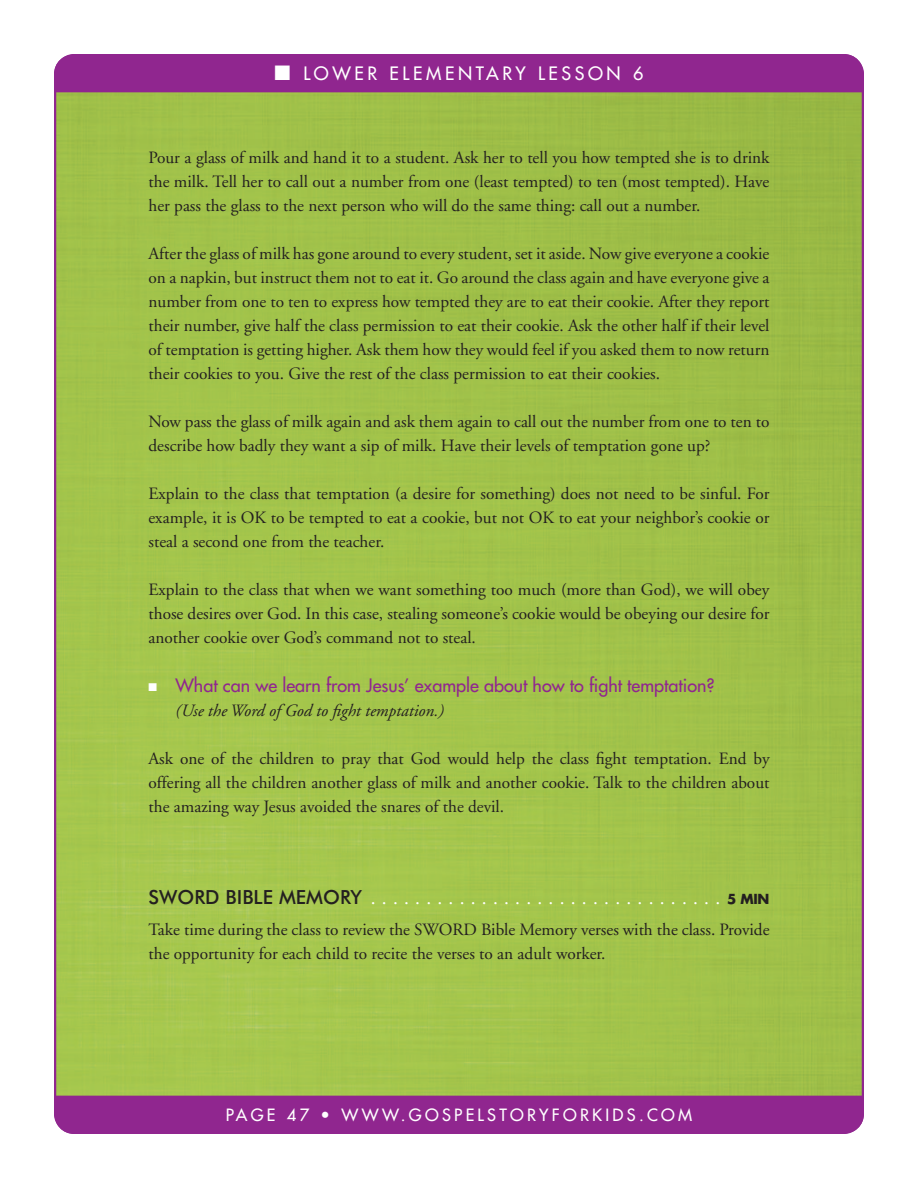
<style>
.page{position:relative;width:918px;height:1188px;background:#fff}
.page>*{position:absolute;margin:0;border:0;box-sizing:border-box;transform-origin:0 0}
.SUB_1{font:19.5px "Adobe Garamond";color:#fff}
.t1{font:18px "Futura";color:#90268f}
.t2{font:18px "Futura";letter-spacing:.2em;color:#fff}
.TXT{font:17.25px/24px "Adobe Garamond";color:#231f20;text-align:justify}
.Bulleted_Answer{font:italic 17.25px "Adobe Garamond";color:#231f20}
.t3{font:16.5px "Futura";letter-spacing:.2em;color:#fff}
.s1{color:#fff}
.s2{font-family:"Futura BT";font-weight:500;color:#231f20}
.s3{font-family:"Futura";font-weight:700;font-size:13.5px;color:#231f20}
</style>
<div class="page">
<div style="left:57px;top:92px;width:804px;height:1004px;background:#a2c44b"></div>
<div style="left:54px;top:54px;width:810px;height:38px;background:#90268f"></div>
<div style="left:54px;top:1096px;width:810px;height:38px;background:#90268f"></div>
<p class="t2" style="left:274px;top:62px;width:371px">■ LOWER ELEMENTARY LESSON 6</p>
<p class="TXT" style="left:148px;top:146px;width:623px">Pour a glass of milk and hand it to a student. Ask her to tell you how tempted she is to drink the milk. Tell her to call out a number from one (least tempted) to ten (most tempted). Have her pass the glass to the next person who will do the same thing: call out a number.</p>
<p class="TXT" style="left:148px;top:242px;width:623px">After the glass of milk has gone around to every student, set it aside. Now give everyone a cookie on a napkin, but instruct them not to eat it. Go around the class again and have everyone give a number from one to ten to express how tempted they are to eat their cookie. After they report their number, give half the class permission to eat their cookie. Ask the other half if their level of temptation is getting higher. Ask them how they would feel if you asked them to now return their cookies to you. Give the rest of the class permission to eat their cookies.</p>
<p class="TXT" style="left:148px;top:410px;width:622px">Now pass the glass of milk again and ask them again to call out the number from one to ten to describe how badly they want a sip of milk. Have their levels of temptation gone up?</p>
<p class="TXT" style="left:148px;top:482px;width:623px">Explain to the class that temptation (a desire for something) does not need to be sinful. For example, it is OK to be tempted to eat a cookie, but not OK to eat your neighbor’s cookie or steal a second one from the teacher.</p>
<p class="TXT" style="left:148px;top:578px;width:623px">Explain to the class that when we want something too much (more than God), we will obey those desires over God. In this case, stealing someone’s cookie would be obeying our desire for another cookie over God’s command not to steal.</p>
<p class="t1" style="left:148px;top:674px;width:568px"><span class="s1">■</span> What can we learn from Jesus’ example about how to fight temptation?</p>
<p class="Bulleted_Answer" style="left:176px;top:702px;width:270px">(Use the Word of God to fight temptation.)</p>
<p class="TXT" style="left:148px;top:747px;width:623px">Ask one of the children to pray that God would help the class fight temptation. End by offering all the children another glass of milk and another cookie. Talk to the children about the amazing way Jesus avoided the snares of the devil.</p>
<p class="SUB_1" style="left:148px;top:888px;width:623px"><span class="s2">SWORD BIBLE MEMORY</span> ................................ <span class="s3">5 MIN</span></p>
<p class="TXT" style="left:148px;top:918px;width:623px">Take time during the class to review the SWORD Bible Memory verses with the class. Provide the opportunity for each child to recite the verses to an adult worker.</p>
<p class="t3" style="left:226px;top:1105px;width:468px">PAGE 47 • WWW.GOSPELSTORYFORKIDS.COM</p>
</div>
